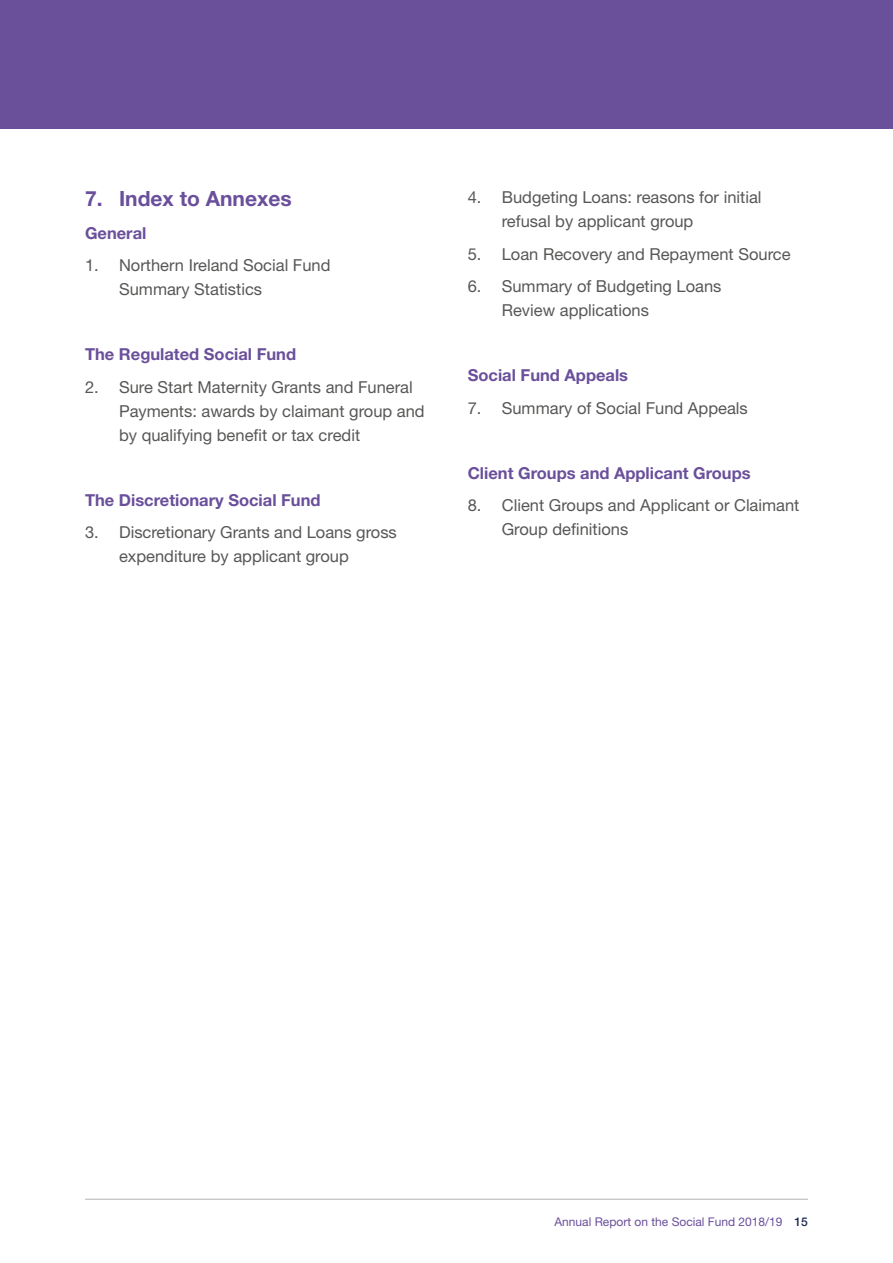
<style>
.page{position:relative;width:893px;height:1263px;background:#fff}
.page>*{position:absolute;margin:0;border:0;box-sizing:border-box;transform-origin:0 0}
.t1{font:700 21px "Helvetica Neue LT Std";color:#6a4f9b}
.t2{font:16.5px/24px "Helvetica Neue LT Std";color:#575756}
.t3{font:700 16.5px "Helvetica Neue LT Std";color:#6a4f9b}
.t4{font:12px "Helvetica Neue LT Std";color:#6a4f9b}
.s1{font-weight:500;color:#1d2b50}
</style>
<div class="page">
<div style="left:0;top:0;width:893px;height:128px;background:#6a4f9b"></div>
<hr style="left:85px;top:1199px;width:722px;height:1px;background:#b3b2b2">
<p class="t1" style="left:85px;top:186px;width:208px">7. Index to Annexes</p>
<p class="t3" style="left:85px;top:223px;width:63px">General</p>
<p class="t2" style="left:119px;top:253px;width:213px;text-indent:-34px">1. Northern Ireland Social Fund<br>Summary Statistics</p>
<p class="t3" style="left:85px;top:344px;width:213px">The Regulated Social Fund</p>
<p class="t2" style="left:119px;top:375px;width:307px;text-indent:-34px">2. Sure Start Maternity Grants and Funeral<br>Payments: awards by claimant group and by qualifying benefit or tax credit</p>
<p class="t3" style="left:85px;top:490px;width:237px">The Discretionary Social Fund</p>
<p class="t2" style="left:119px;top:520px;width:279px;text-indent:-34px">3. Discretionary Grants and Loans gross expenditure by applicant group</p>
<p class="t2" style="left:502px;top:185px;width:261px;text-indent:-34px">4. Budgeting Loans: reasons for initial refusal by applicant group</p>
<p class="t2" style="left:468px;top:242px;width:324px">5. Loan Recovery and Repayment Source</p>
<p class="t2" style="left:502px;top:274px;width:221px;text-indent:-34px">6. Summary of Budgeting Loans<br>Review applications</p>
<p class="t3" style="left:468px;top:365px;width:162px">Social Fund Appeals</p>
<p class="t2" style="left:468px;top:396px;width:282px">7. Summary of Social Fund Appeals</p>
<p class="t3" style="left:468px;top:463px;width:284px">Client Groups and Applicant Groups</p>
<p class="t2" style="left:502px;top:493px;width:299px;text-indent:-34px">8. Client Groups and Applicant or Claimant<br>Group definitions</p>
<p class="t4" style="left:554px;top:1214px;width:255px">Annual Report on the Social Fund 2018/19 <span class="s1">15</span></p>
</div>
